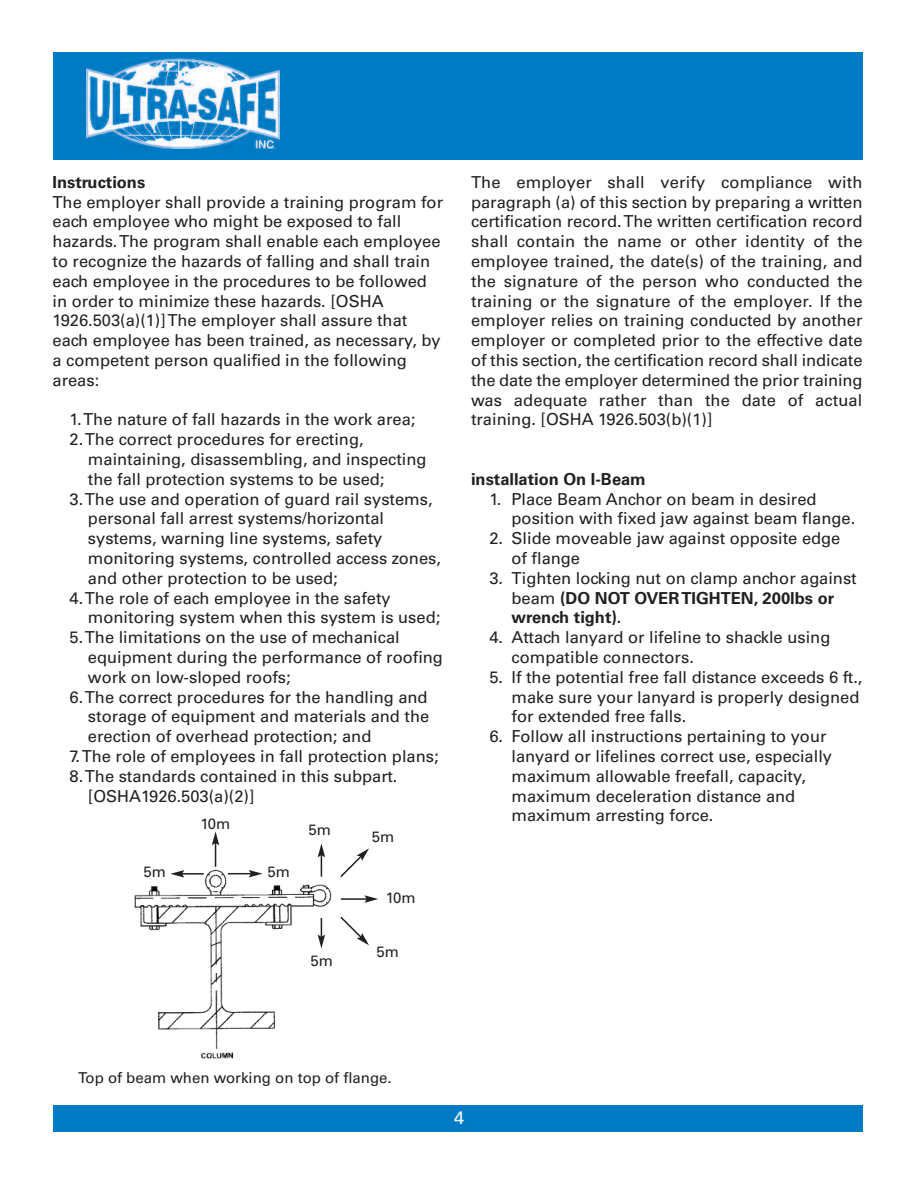
<style>
.page{position:relative;width:918px;height:1188px;background:#fff}
.page>*{position:absolute;margin:0;border:0;box-sizing:border-box;transform-origin:0 0}
.t1{font:18px "Univers";color:#fff}
.t2{font:16.5px/19.8px "Univers";color:#231f20}
.t3{font:700 16.5px "Univers";color:#231f20}
.t4{font:15px "Univers";color:#231f20}
.s1{font-weight:700}
</style>
<div class="page">
<div style="left:53px;top:52px;width:810px;height:108px;background:#007bc3"></div>
<img style="left:87px;top:57px;width:193px;height:91px">
<div style="left:53px;top:1105px;width:810px;height:27px;background:#007bc3"></div>
<img style="left:134px;top:869px;width:235px;height:190px">
<svg style="left:318px;top:918px;width:7px;height:30px"></svg>
<svg style="left:318px;top:843px;width:7px;height:34px"></svg>
<svg style="left:339px;top:848px;width:30px;height:31px"></svg>
<svg style="left:339px;top:915px;width:30px;height:30px"></svg>
<hr style="left:341px;top:898px;width:26px;height:2px;background:#231f20">
<svg style="left:364px;top:895px;width:14px;height:8px"></svg>
<svg style="left:228px;top:870px;width:35px;height:7px"></svg>
<hr style="left:182px;top:873px;width:22px;height:2px;background:#231f20">
<svg style="left:170px;top:870px;width:14px;height:8px"></svg>
<svg style="left:212px;top:831px;width:7px;height:36px"></svg>
<p class="t3" style="left:53px;top:176px;width:94px">Instructions</p>
<p class="t2" style="left:53px;top:193px;width:392px">The employer shall provide a training program for each employee who might be exposed to fall hazards.The program shall enable each employee to recognize the hazards of falling and shall train each employee in the procedures to be followed in order to minimize these hazards. [OSHA 1926.503(a)(1)]The employer shall assure that each employee has been trained, as necessary, by a competent person qualified in the following areas:</p>
<p class="t2" style="left:70px;top:411px;width:347px">1.The nature of fall hazards in the work area;<br>2.The correct procedures for erecting,</p>
<p class="t2" style="left:88px;top:451px;width:340px">maintaining, disassembling, and inspecting</p>
<p class="t2" style="left:88px;top:471px;width:298px">the fall protection systems to be used;</p>
<p class="t2" style="left:70px;top:490px;width:365px">3.The use and operation of guard rail systems,</p>
<p class="t2" style="left:88px;top:510px;width:298px">personal fall arrest systems/horizontal</p>
<p class="t2" style="left:88px;top:530px;width:296px">systems, warning line systems, safety</p>
<p class="t2" style="left:88px;top:550px;width:355px">monitoring systems, controlled access zones,</p>
<p class="t2" style="left:88px;top:570px;width:251px">and other protection to be used;</p>
<p class="t2" style="left:70px;top:589px;width:323px">4.The role of each employee in the safety</p>
<p class="t2" style="left:88px;top:609px;width:354px">monitoring system when this system is used;</p>
<p class="t2" style="left:70px;top:629px;width:332px">5.The limitations on the use of mechanical</p>
<p class="t2" style="left:88px;top:649px;width:357px">equipment during the performance of roofing</p>
<p class="t2" style="left:88px;top:669px;width:204px">work on low-sloped roofs;</p>
<p class="t2" style="left:70px;top:688px;width:360px">6.The correct procedures for the handling and</p>
<p class="t2" style="left:88px;top:708px;width:343px">storage of equipment and materials and the</p>
<p class="t2" style="left:88px;top:728px;width:285px">erection of overhead protection; and</p>
<p class="t2" style="left:70px;top:748px;width:371px">7.The role of employees in fall protection plans;</p>
<p class="t2" style="left:70px;top:768px;width:329px">8.The standards contained in this subpart.</p>
<p class="t2" style="left:88px;top:787px;width:168px">[OSHA1926.503(a)(2)]</p>
<p class="t4" style="left:144px;top:867px;width:24px">5m</p>
<p class="t4" style="left:200px;top:818px;width:31px">10m</p>
<p class="t4" style="left:267px;top:867px;width:24px">5m</p>
<p class="t4" style="left:308px;top:824px;width:24px">5m</p>
<p class="t4" style="left:311px;top:955px;width:24px">5m</p>
<p class="t4" style="left:372px;top:831px;width:24px">5m</p>
<p class="t4" style="left:386px;top:892px;width:31px">10m</p>
<p class="t4" style="left:376px;top:946px;width:24px">5m</p>
<p class="t2" style="left:471px;top:174px;width:393px;text-align:justify">The employer shall verify compliance with paragraph (a) of this section by preparing a written certification record.The written certification record shall contain the name or other identity of the employee trained, the date(s) of the training, and the signature of the person who conducted the training or the signature of the employer. If the employer relies on training conducted by another employer or completed prior to the effective date of this section, the certification record shall indicate the date the employer determined the prior training was adequate rather than the date of actual training. [OSHA 1926.503(b)(1)]</p>
<p class="t3" style="left:471px;top:473px;width:176px">installation On I-Beam</p>
<p class="t2" style="left:512px;top:490px;width:345px;text-indent:-22px">1. Place Beam Anchor on beam in desired position with fixed jaw against beam flange.</p>
<p class="t2" style="left:512px;top:530px;width:330px;text-indent:-22px">2. Slide moveable jaw against opposite edge of flange</p>
<p class="t2" style="left:512px;top:570px;width:347px;text-indent:-22px">3. Tighten locking nut on clamp anchor against beam <span class="s1">(DO NOT OVERTIGHTEN, 200lbs or wrench tight).</span></p>
<p class="t2" style="left:512px;top:629px;width:320px;text-indent:-22px">4. Attach lanyard or lifeline to shackle using compatible connectors.</p>
<p class="t2" style="left:512px;top:669px;width:352px;text-indent:-22px">5. If the potential free fall distance exceeds 6 ft., make sure your lanyard is properly designed for extended free falls.</p>
<p class="t2" style="left:512px;top:728px;width:322px;text-indent:-22px">6. Follow all instructions pertaining to your lanyard or lifelines correct use, especially maximum allowable freefall, capacity, maximum deceleration distance and maximum arresting force.</p>
<p class="t4" style="left:78px;top:1072px;width:315px">Top of beam when working on top of flange.</p>
<p class="t1" style="left:454px;top:1111px;width:12px">4</p>
</div>
